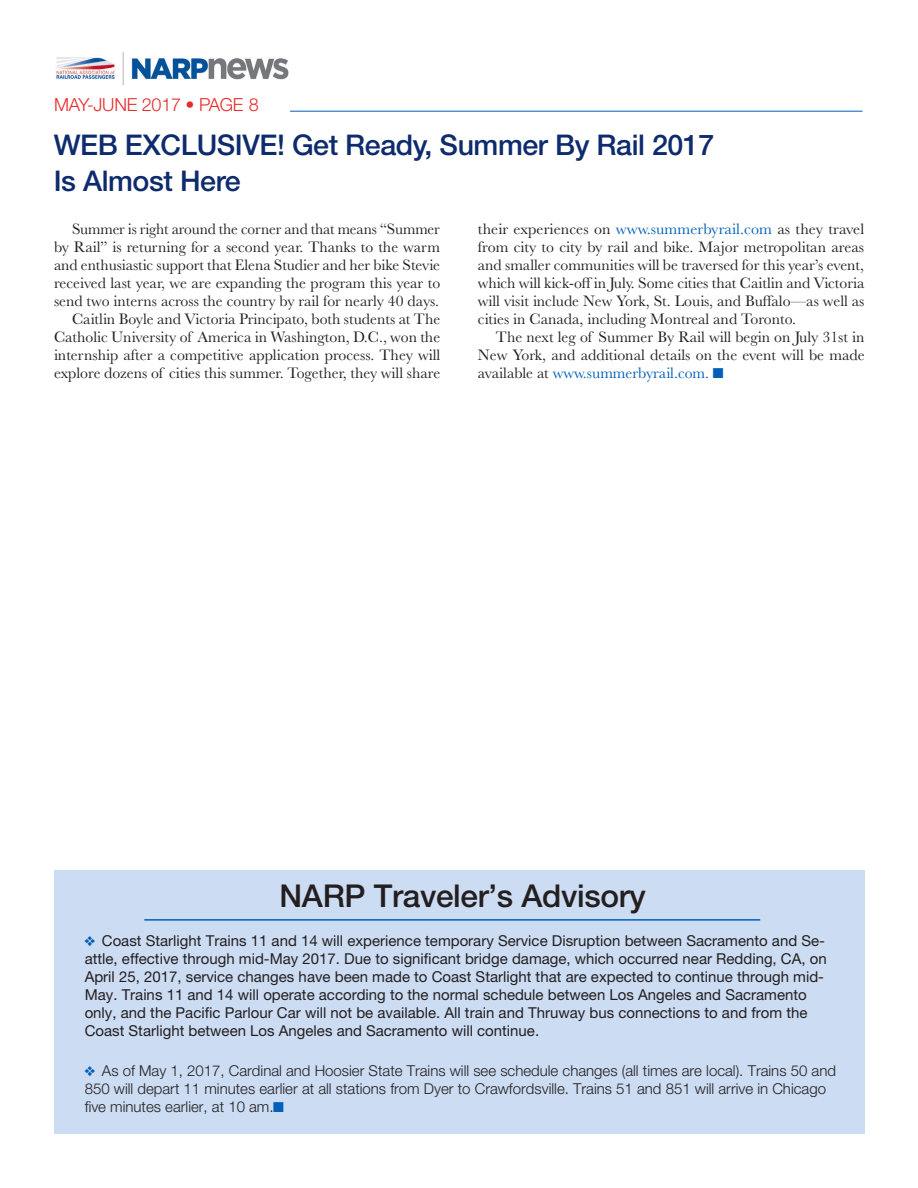
<style>
.page{position:relative;width:918px;height:1188px;background:#fff}
.page>*{position:absolute;margin:0;border:0;box-sizing:border-box;transform-origin:0 0}
.t1{font:500 31.5px "Helvetica Neue LT Std";letter-spacing:-.01em;color:#231f20}
.t2{font:500 28.5px/35.7px "Helvetica Neue LT Std";letter-spacing:-.015em;color:#0d2b6d}
.t3{font:300 18px "Helvetica Neue LT Std";letter-spacing:-.015em;color:#e9292a}
.t4{font:15.75px/18px "Baskerville MT Std";color:#231f20;text-align:justify}
.t5{font:15px/18px "Helvetica Neue LT Std";color:#231f20}
.t6{font:300 15px/18px "Helvetica Neue LT Std";color:#231f20}
.s1{color:#005fb9}
.s2{font-family:"Zingbats Regular SWFTE";font-size:18px;color:#005fb9}
.s3{font-family:"Zingbats Regular SWFTE";font-weight:400;font-size:18px;color:#005fb9}
</style>
<div class="page">
<img style="left:56px;top:52px;width:233px;height:34px">
<hr style="left:290px;top:111px;width:572px;height:1px;background:#005fb9">
<div style="left:54px;top:870px;width:811px;height:264px;background:#ccdcf2"></div>
<hr style="left:144px;top:919px;width:616px;height:2px;background:#005fb9">
<p class="t3" style="left:54px;top:93px;width:206px">MAY-JUNE 2017 • PAGE 8</p>
<h2 class="t2" style="left:54px;top:127px;width:662px">WEB EXCLUSIVE! Get Ready, Summer By Rail 2017<br>Is Almost Here</h2>
<p class="t4" style="left:54px;top:220px;width:388px;text-align:right">Summer is right around the corner and that means “Summer by Rail” is returning for a second year. Thanks to the warm and enthusiastic support that Elena Studier and her bike Stevie received last year, we are expanding the program this year to send two interns across the country by rail for nearly 40 days.<br>Caitlin Boyle and Victoria Principato, both students at The Catholic University of America in Washington, D.C., won the internship after a competitive application process. They will explore dozens of cities this summer. Together, they will share</p>
<p class="t4" style="left:478px;top:220px;width:388px">their experiences on <span class="s1">www.summerbyrail.com</span> as they travel from city to city by rail and bike. Major metropolitan areas and smaller communities will be traversed for this year’s event, which will kick-off in July. Some cities that Caitlin and Victoria will visit include New York, St. Louis, and Buffalo—as well as cities in Canada, including Montreal and Toronto.</p>
<p class="t4" style="left:478px;top:328px;width:388px;text-indent:18px">The next leg of Summer By Rail will begin on July 31st in New York, and additional details on the event will be made available at <span class="s1">www.summerbyrail.com.</span> <span class="s2">n</span></p>
<h1 class="t1" style="left:280px;top:877px;width:368px">NARP Traveler’s Advisory</h1>
<p class="t5" style="left:85px;top:932px;width:744px"><span class="s2">v</span> Coast Starlight Trains 11 and 14 will experience temporary Service Disruption between Sacramento and Se&shy;attle, effective through mid-May 2017. Due to significant bridge damage, which occurred near Redding, CA, on April 25, 2017, service changes have been made to Coast Starlight that are expected to continue through mid-May. Trains 11 and 14 will operate according to the normal schedule between Los Angeles and Sacramento only, and the Pacific Parlour Car will not be available. All train and Thruway bus connections to and from the Coast Starlight between Los Angeles and Sacramento will continue.</p>
<p class="t6" style="left:85px;top:1061px;width:753px"><span class="s3">v</span> As of May 1, 2017, Cardinal and Hoosier State Trains will see schedule changes (all times are local). Trains 50 and<br>850 will depart 11 minutes earlier at all stations from Dyer to Crawfordsville. Trains 51 and 851 will arrive in Chicago five minutes earlier, at 10 am.<span class="s3">n</span></p>
</div>
